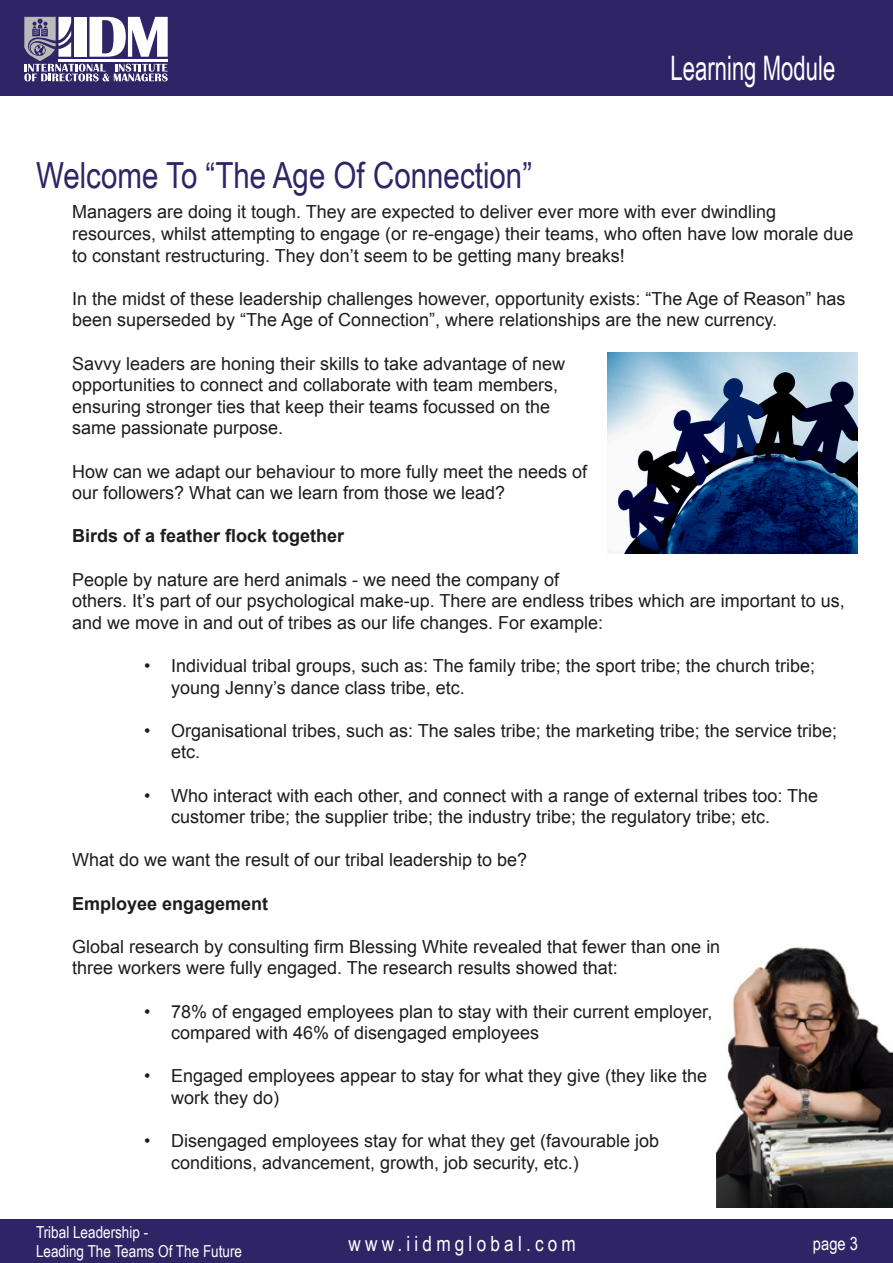
<style>
.page{position:relative;width:893px;height:1263px;background:#fff}
.page>*{position:absolute;margin:0;border:0;box-sizing:border-box;transform-origin:0 0}
.Heading{font:36px "Arial Narrow";color:#2f2566}
.t1{font:33.75px "Arial Narrow";color:#fff;scale:.8 1}
.t2{font:21px "Arial Narrow";letter-spacing:.2em;color:#fff}
.t3{font:18px/21.6px "Arial";color:#1c1d1c}
.t4{font:700 18px "Arial";color:#1c1d1c}
.t5{font:18px "Arial Narrow";color:#fff}
.t6{font:16.5px/19.8px "Arial Narrow";color:#fff}
</style>
<div class="page">
<div style="left:0;top:1219px;width:893px;height:44px;background:#2f2566"></div>
<div style="left:0;top:0;width:893px;height:96px;background:#2f2566"></div>
<svg style="left:24px;top:17px;width:144px;height:64px"></svg>
<img style="left:716px;top:947px;width:177px;height:260px">
<img style="left:608px;top:353px;width:249px;height:200px">
<p class="Heading" style="left:36px;top:149px;width:498px">Welcome To “The Age Of Connection”</p>
<h2 class="t1" style="left:670px;top:44px;width:208px">Learning Module</h2>
<p class="t3" style="left:72px;top:201px;width:783px">Managers are doing it tough. They are expected to deliver ever more with ever dwindling resources, whilst attempting to engage (or re-engage) their teams, who often have low morale due to constant restructuring. They don’t seem to be getting many breaks!</p>
<p class="t3" style="left:72px;top:288px;width:775px">In the midst of these leadership challenges however, opportunity exists: “The Age of Reason” has been superseded by “The Age of Connection”, where relationships are the new currency.</p>
<p class="t3" style="left:72px;top:353px;width:495px">Savvy leaders are honing their skills to take advantage of new opportunities to connect and collaborate with team members, ensuring stronger ties that keep their teams focussed on the same passionate purpose.</p>
<p class="t3" style="left:72px;top:461px;width:517px">How can we adapt our behaviour to more fully meet the needs of our followers? What can we learn from those we lead?</p>
<p class="t4" style="left:72px;top:524px;width:274px">Birds of a feather flock together</p>
<p class="t3" style="left:72px;top:569px;width:774px">People by nature are herd animals - we need the company of<br>others. It’s part of our psychological make-up. There are endless tribes which are important to us, and we move in and out of tribes as our life changes. For example:</p>
<p class="t3" style="left:171px;top:655px;width:645px;text-indent:-27px">• Individual tribal groups, such as: The family tribe; the sport tribe; the church tribe; young Jenny’s dance class tribe, etc.</p>
<p class="t3" style="left:171px;top:720px;width:667px;text-indent:-27px">• Organisational tribes, such as: The sales tribe; the marketing tribe; the service tribe; etc.</p>
<p class="t3" style="left:171px;top:785px;width:649px;text-indent:-27px">• Who interact with each other, and connect with a range of external tribes too: The customer tribe; the supplier tribe; the industry tribe; the regulatory tribe; etc.</p>
<p class="t3" style="left:72px;top:849px;width:457px">What do we want the result of our tribal leadership to be?</p>
<p class="t4" style="left:72px;top:891px;width:198px">Employee engagement</p>
<p class="t3" style="left:72px;top:936px;width:650px">Global research by consulting firm Blessing White revealed that fewer than one in three workers were fully engaged. The research results showed that:</p>
<p class="t3" style="left:171px;top:1001px;width:543px;text-indent:-27px">• 78% of engaged employees plan to stay with their current employer, compared with 46% of disengaged employees</p>
<p class="t3" style="left:171px;top:1065px;width:538px;text-indent:-27px">• Engaged employees appear to stay for what they give (they like the work they do)</p>
<p class="t3" style="left:171px;top:1130px;width:490px;text-indent:-27px">• Disengaged employees stay for what they get (favourable job conditions, advancement, growth, job security, etc.)</p>
<p class="t6" style="left:36px;top:1221px;width:208px">Tribal Leadership -<br>Leading The Teams Of The Future</p>
<p class="t2" style="left:349px;top:1228px;width:229px">www.iidmglobal.com</p>
<p class="t5" style="left:813px;top:1230px;width:47px">page 3</p>
</div>
